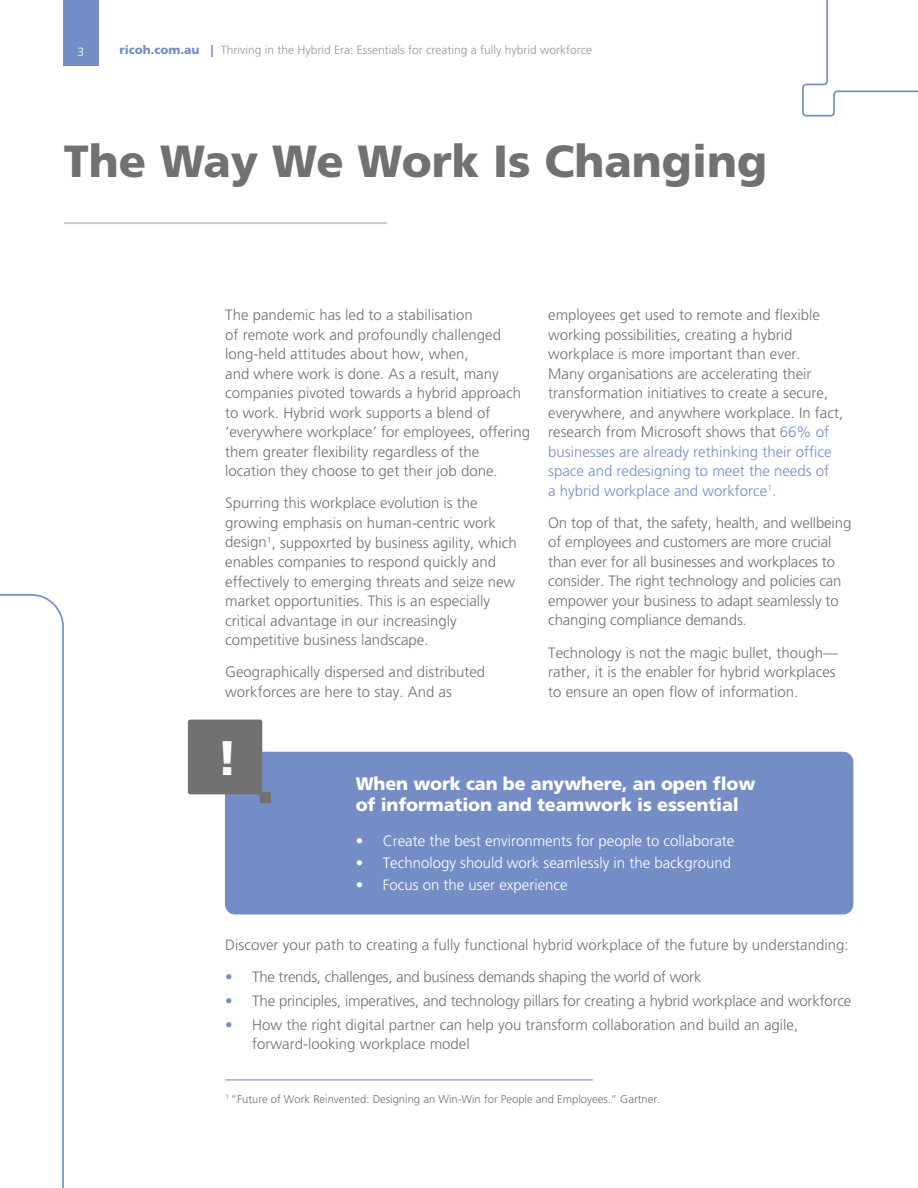
<style>
.page{position:relative;width:918px;height:1188px;background:#fff}
.page>*{position:absolute;margin:0;border:0;box-sizing:border-box;transform-origin:0 0}
.t1{font:900 48.45px "Frutiger LT Std";color:#fff}
.t2{font:900 45px "Frutiger LT Std";color:#717171}
.t3{font:900 18px/21px "Frutiger LT Std";letter-spacing:-.01em;color:#fff}
.t4{font:300 15px/19.5px "Frutiger LT Pro";color:#717171}
.t5{font:300 15px "Frutiger LT Pro";color:#fff}
.t6{font:300 15px "Frutiger LT Pro";letter-spacing:-.02em;color:#717171}
.t7{font:300 12px "Frutiger LT Pro";color:#939698}
.t8{font:300 12px "Frutiger LT Pro";color:#fff}
.t9{font:300 11.25px "Frutiger LT Pro";color:#717171}
.s1{font-family:"Frutiger LT Std";font-weight:900;color:#758dc7}
.s2{color:#758dc7}
</style>
<div class="page">
<div style="left:63px;top:0;width:36px;height:66px;background:#758dc7"></div>
<svg style="left:802px;top:0;width:116px;height:117px"></svg>
<hr style="left:64px;top:222px;width:323px;height:2px;background:#cec9c7">
<svg style="left:0;top:594px;width:64px;height:594px"></svg>
<div style="left:225px;top:752px;width:628px;height:162px;background:#758dc7;border-radius:10px"></div>
<svg style="left:188px;top:720px;width:83px;height:83px"></svg>
<hr style="left:225px;top:1079px;width:368px;height:1px;background:#758dc7">
<p class="t8" style="left:78px;top:45px;width:8px">3</p>
<p class="t7" style="left:119px;top:43px;width:474px"><span class="s1">ricoh.com.au |</span> Thriving in the Hybrid Era: Essentials for creating a fully hybrid workforce</p>
<h2 class="t2" style="left:64px;top:134px;width:705px">The Way We Work Is Changing</h2>
<p class="t4" style="left:225px;top:305px;width:307px">The pandemic has led to a stabilisation<br>of remote work and profoundly challenged long-held attitudes about how, when,<br>and where work is done. As a result, many companies pivoted towards a hybrid approach to work. Hybrid work supports a blend of ‘everywhere workplace’ for employees, offering them greater flexibility regardless of the location they choose to get their job done.</p>
<p class="t4" style="left:225px;top:494px;width:293px">Spurring this workplace evolution is the growing emphasis on human-centric work design<sup>1</sup>, suppoxrted by business agility, which enables companies to respond quickly and effectively to emerging threats and seize new market opportunities. This is an especially critical advantage in our increasingly competitive business landscape.</p>
<p class="t4" style="left:225px;top:662px;width:262px">Geographically dispersed and distributed workforces are here to stay. And as</p>
<p class="t4" style="left:548px;top:305px;width:297px">employees get used to remote and flexible working possibilities, creating a hybrid workplace is more important than ever.<br>Many organisations are accelerating their transformation initiatives to create a secure, everywhere, and anywhere workplace. In fact, research from Microsoft shows that <span class="s2">66% of businesses are already rethinking their office space and redesigning to meet the needs of<br>a hybrid workplace and workforce</span><sup>1</sup><span class="s2">.</span></p>
<p class="t4" style="left:548px;top:513px;width:305px">On top of that, the safety, health, and wellbeing of employees and customers are more crucial than ever for all businesses and workplaces to consider. The right technology and policies can empower your business to adapt seamlessly to changing compliance demands.</p>
<p class="t4" style="left:548px;top:643px;width:292px">Technology is not the magic bullet, though— rather, it is the enabler for hybrid workplaces to ensure an open flow of information.</p>
<h1 class="t1" style="left:217px;top:729px;width:23px">!</h1>
<p class="t3" style="left:356px;top:773px;width:401px">When work can be anywhere, an open flow of information and teamwork is essential</p>
<p class="t5" style="left:356px;top:832px;width:380px">• Create the best environments for people to collaborate</p>
<p class="t5" style="left:356px;top:854px;width:377px">• Technology should work seamlessly in the background</p>
<p class="t5" style="left:356px;top:876px;width:214px">• Focus on the user experience</p>
<p class="t4" style="left:225px;top:935px;width:625px">Discover your path to creating a fully functional hybrid workplace of the future by understanding:</p>
<p class="t6" style="left:225px;top:968px;width:478px"><span class="s2">•</span> The trends, challenges, and business demands shaping the world of work</p>
<p class="t4" style="left:225px;top:991px;width:628px"><span class="s2">•</span> The principles, imperatives, and technology pillars for creating a hybrid workplace and workforce</p>
<p class="t4" style="left:252px;top:1015px;width:547px;text-indent:-27px"><span class="s2">•</span> How the right digital partner can help you transform collaboration and build an agile, forward-looking workplace model</p>
<p class="t9" style="left:225px;top:1093px;width:436px"><sup>1</sup> “Future of Work Reinvented: Designing an Win-Win for People and Employees.” Gartner.</p>
</div>
